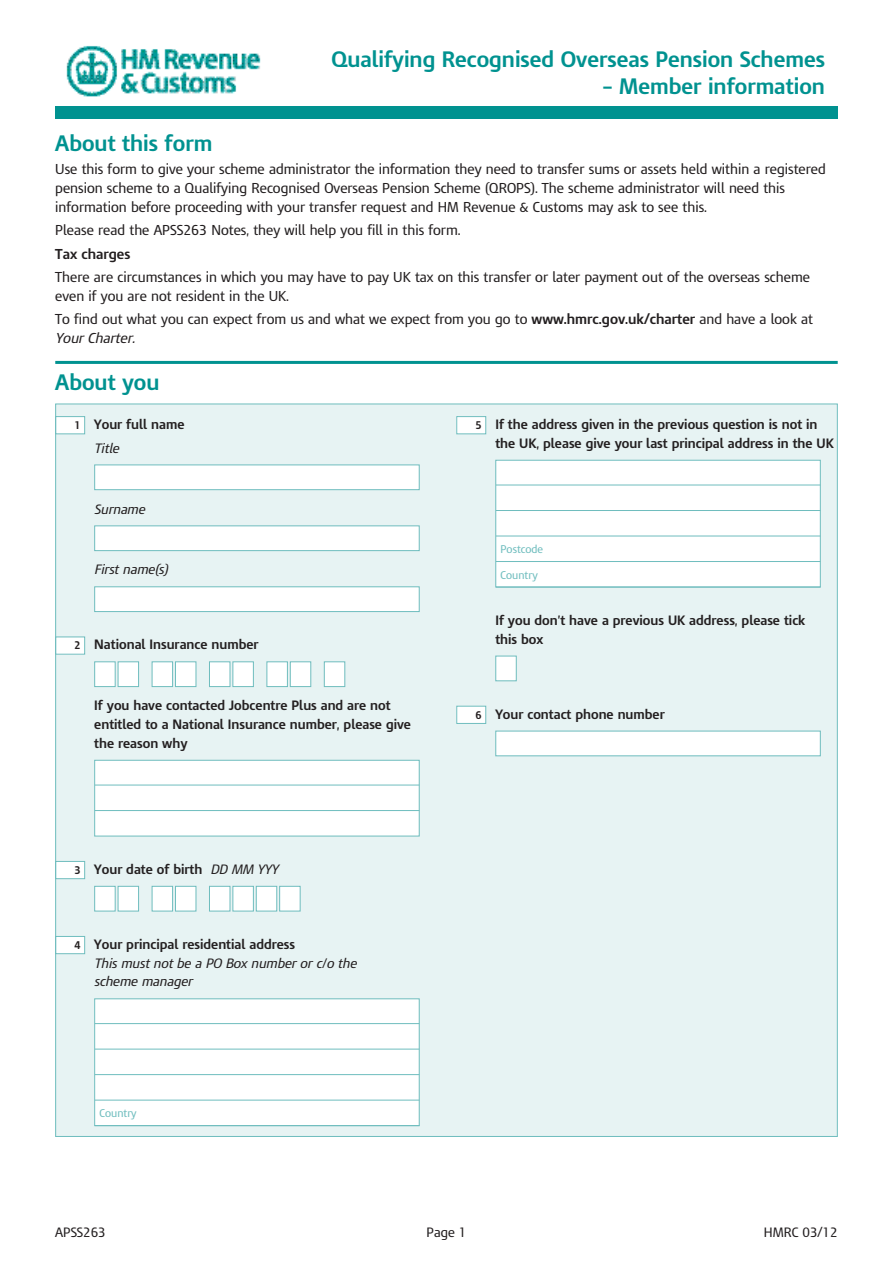
<style>
.page{position:relative;width:893px;height:1263px;background:#fff}
.page>*{position:absolute;margin:0;border:0;box-sizing:border-box;transform-origin:0 0}
.T02_A4_Title_two_lin{font:700 21px "HMRC Modena";color:#009290}
.T07_A4_Heading_A__no{font:700 21px "HMRC Modena";color:#009290}
.T06_A4_Heading_A{font:700 21px "HMRC Modena";color:#009290}
.T11_Bodytext{font:13.5px/18.8px "HMRC Modena";color:#231f20}
.T11_Bodytext-2{font:700 13.5px "HMRC Modena";color:#231f20}
.T36_Bold_question_te{font:700 12.75px/18.8px "HMRC Modena";color:#231f20}
.T38_Regular_question{font:700 12.75px/18.8px "HMRC Modena";color:#231f20}
.T41_1_line_character{font:700 12.75px/18.8px "HMRC Modena";color:#231f20}
.T40_Regular_question{font:italic 12.75px/18.8px "HMRC Modena";color:#231f20}
.T38_Regular_question-2{font:italic 12.75px "HMRC Modena";color:#231f20}
.T71_EN_A4_Form_page{font:12.75px "HMRC Modena";color:#231f20}
.t1{font:10.5px "HMRC Modena";color:#6fbdbe}
.t2{font:700 10.5px "HMRC Modena";color:#231f20}
.s1{font-weight:700}
.s2{font-style:italic}
.s3{font-weight:400;font-style:italic}
</style>
<div class="page">
<img style="left:66px;top:46px;width:195px;height:51px">
<div style="left:55px;top:106px;width:783px;height:13px;background:#009290"></div>
<hr style="left:55px;top:361px;width:783px;height:3px;background:#009290">
<div style="left:56px;top:404px;width:781px;height:732px;background:#e7f3f3"></div>
<div style="left:56px;top:417px;width:29px;height:17px;background:#fff"></div>
<div style="left:55px;top:416px;width:30px;height:18px;border:1px solid #6fbdbe"></div>
<div style="left:94px;top:464px;width:326px;height:26px;background:#fff;border:1px solid #6fbdbe"></div>
<div style="left:94px;top:525px;width:326px;height:26px;background:#fff;border:1px solid #6fbdbe"></div>
<div style="left:94px;top:586px;width:326px;height:26px;background:#fff;border:1px solid #6fbdbe"></div>
<div style="left:56px;top:637px;width:29px;height:17px;background:#fff"></div>
<div style="left:55px;top:636px;width:30px;height:18px;border:1px solid #6fbdbe"></div>
<div style="left:94px;top:661px;width:22px;height:26px;background:#fff;border:1px solid #6fbdbe"></div>
<div style="left:118px;top:661px;width:21px;height:26px;background:#fff;border:1px solid #6fbdbe"></div>
<div style="left:152px;top:661px;width:21px;height:26px;background:#fff;border:1px solid #6fbdbe"></div>
<div style="left:175px;top:661px;width:21px;height:26px;background:#fff;border:1px solid #6fbdbe"></div>
<div style="left:209px;top:661px;width:21px;height:26px;background:#fff;border:1px solid #6fbdbe"></div>
<div style="left:232px;top:661px;width:22px;height:26px;background:#fff;border:1px solid #6fbdbe"></div>
<div style="left:266px;top:661px;width:22px;height:26px;background:#fff;border:1px solid #6fbdbe"></div>
<div style="left:290px;top:661px;width:21px;height:26px;background:#fff;border:1px solid #6fbdbe"></div>
<div style="left:324px;top:661px;width:21px;height:26px;background:#fff;border:1px solid #6fbdbe"></div>
<div style="left:95px;top:760px;width:324px;height:76px;background:#fff"></div>
<hr style="left:95px;top:785px;width:324px;height:1px;background:#6fbdbe">
<hr style="left:95px;top:810px;width:324px;height:1px;background:#6fbdbe">
<div style="left:94px;top:760px;width:326px;height:76px;border:1px solid #6fbdbe"></div>
<div style="left:56px;top:861px;width:29px;height:18px;background:#fff"></div>
<div style="left:55px;top:861px;width:30px;height:18px;border:1px solid #6fbdbe"></div>
<div style="left:94px;top:886px;width:22px;height:25px;background:#fff;border:1px solid #6fbdbe"></div>
<div style="left:118px;top:886px;width:21px;height:25px;background:#fff;border:1px solid #6fbdbe"></div>
<div style="left:152px;top:886px;width:21px;height:25px;background:#fff;border:1px solid #6fbdbe"></div>
<div style="left:175px;top:886px;width:21px;height:25px;background:#fff;border:1px solid #6fbdbe"></div>
<div style="left:209px;top:886px;width:21px;height:25px;background:#fff;border:1px solid #6fbdbe"></div>
<div style="left:232px;top:886px;width:22px;height:25px;background:#fff;border:1px solid #6fbdbe"></div>
<div style="left:256px;top:886px;width:21px;height:25px;background:#fff;border:1px solid #6fbdbe"></div>
<div style="left:279px;top:886px;width:22px;height:25px;background:#fff;border:1px solid #6fbdbe"></div>
<div style="left:56px;top:936px;width:29px;height:18px;background:#fff"></div>
<div style="left:55px;top:936px;width:30px;height:18px;border:1px solid #6fbdbe"></div>
<div style="left:95px;top:999px;width:324px;height:127px;background:#fff"></div>
<hr style="left:95px;top:1023px;width:324px;height:1px;background:#6fbdbe">
<hr style="left:95px;top:1049px;width:324px;height:1px;background:#6fbdbe">
<hr style="left:95px;top:1074px;width:324px;height:1px;background:#6fbdbe">
<hr style="left:95px;top:1100px;width:324px;height:1px;background:#6fbdbe">
<div style="left:94px;top:998px;width:326px;height:128px;border:1px solid #6fbdbe"></div>
<div style="left:457px;top:417px;width:29px;height:17px;background:#fff"></div>
<div style="left:456px;top:416px;width:30px;height:18px;border:1px solid #6fbdbe"></div>
<div style="left:496px;top:460px;width:324px;height:127px;background:#fff"></div>
<hr style="left:496px;top:485px;width:324px;height:1px;background:#6fbdbe">
<hr style="left:496px;top:510px;width:324px;height:1px;background:#6fbdbe">
<hr style="left:496px;top:536px;width:324px;height:1px;background:#6fbdbe">
<hr style="left:496px;top:561px;width:324px;height:1px;background:#6fbdbe">
<hr style="left:496px;top:587px;width:324px;height:1px;background:#6fbdbe">
<div style="left:495px;top:460px;width:326px;height:127px;border:1px solid #6fbdbe"></div>
<div style="left:495px;top:656px;width:22px;height:25px;background:#fff;border:1px solid #6fbdbe"></div>
<div style="left:457px;top:706px;width:29px;height:17px;background:#fff"></div>
<div style="left:456px;top:706px;width:30px;height:18px;border:1px solid #6fbdbe"></div>
<div style="left:495px;top:731px;width:326px;height:25px;background:#fff;border:1px solid #6fbdbe"></div>
<h1 class="T02_A4_Title_two_lin" style="left:331px;top:46px;width:495px">Qualifying Recognised Overseas Pension Schemes</h1>
<h1 class="T02_A4_Title_two_lin" style="left:602px;top:73px;width:224px">– Member information</h1>
<h2 class="T07_A4_Heading_A__no" style="left:55px;top:130px;width:159px">About this form</h2>
<p class="T11_Bodytext" style="left:55px;top:160px;width:772px">Use this form to give your scheme administrator the information they need to transfer sums or assets held within a registered pension scheme to a Qualifying Recognised Overseas Pension Scheme (QROPS). The scheme administrator will need this information before proceeding with your transfer request and HM Revenue &amp; Customs may ask to see this.</p>
<p class="T11_Bodytext" style="left:55px;top:221px;width:407px">Please read the APSS263 Notes, they will help you fill in this form.</p>
<p class="T11_Bodytext-2" style="left:55px;top:245px;width:77px">Tax charges</p>
<p class="T11_Bodytext" style="left:55px;top:268px;width:756px">There are circumstances in which you may have to pay UK tax on this transfer or later payment out of the overseas scheme even if you are not resident in the UK.</p>
<p class="T11_Bodytext" style="left:55px;top:310px;width:759px">To find out what you can expect from us and what we expect from you go to <span class="s1">www.hmrc.gov.uk/charter</span> and have a look at<br><span class="s2">Your Charter.</span></p>
<h2 class="T06_A4_Heading_A" style="left:55px;top:370px;width:106px">About you</h2>
<p class="t2" style="left:74px;top:419px;width:8px">1</p>
<p class="T36_Bold_question_te" style="left:94px;top:415px;width:92px">Your full name</p>
<p class="T38_Regular_question-2" style="left:94px;top:441px;width:26px">Title</p>
<p class="t2" style="left:475px;top:419px;width:8px">5</p>
<p class="T36_Bold_question_te" style="left:495px;top:415px;width:340px">If the address given in the previous question is not in the UK, please give your last principal address in the UK</p>
<p class="T38_Regular_question-2" style="left:94px;top:502px;width:52px">Surname</p>
<p class="T38_Regular_question-2" style="left:94px;top:563px;width:75px">First name(s)</p>
<p class="t2" style="left:74px;top:639px;width:8px">2</p>
<p class="T36_Bold_question_te" style="left:94px;top:635px;width:166px">National Insurance number</p>
<p class="T38_Regular_question" style="left:94px;top:696px;width:318px">If you have contacted Jobcentre Plus and are not entitled to a National Insurance number, please give the reason why</p>
<p class="t2" style="left:74px;top:864px;width:8px">3</p>
<p class="T36_Bold_question_te" style="left:94px;top:860px;width:185px">Your date of birth <span class="s3">DD MM YYY</span></p>
<p class="t2" style="left:74px;top:939px;width:8px">4</p>
<p class="T36_Bold_question_te" style="left:94px;top:935px;width:202px">Your principal residential address</p>
<p class="T40_Regular_question" style="left:94px;top:954px;width:264px">This must not be a PO Box number or c/o the scheme manager</p>
<p class="t1" style="left:99px;top:1107px;width:39px">Country</p>
<p class="t1" style="left:501px;top:543px;width:44px">Postcode</p>
<p class="t1" style="left:501px;top:568px;width:39px">Country</p>
<p class="T41_1_line_character" style="left:495px;top:611px;width:311px">If you don’t have a previous UK address, please tick this box</p>
<p class="t2" style="left:475px;top:708px;width:8px">6</p>
<p class="T36_Bold_question_te" style="left:495px;top:705px;width:171px">Your contact phone number</p>
<p class="T71_EN_A4_Form_page" style="left:55px;top:1225px;width:52px">APSS263</p>
<p class="T71_EN_A4_Form_page" style="left:427px;top:1225px;width:41px">Page 1</p>
<p class="T71_EN_A4_Form_page" style="left:764px;top:1225px;width:75px">HMRC 03/12</p>
</div>
